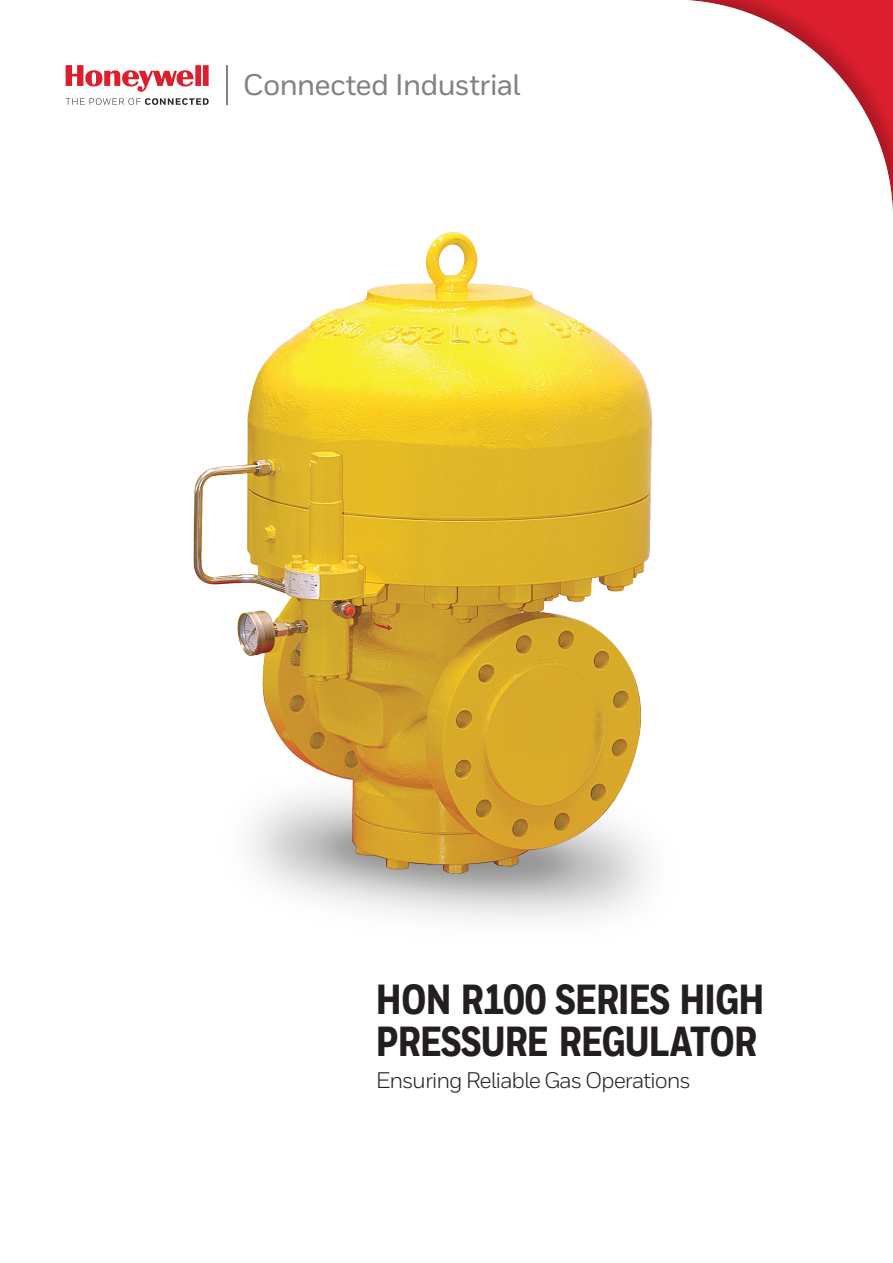
<style>
.page{position:relative;width:893px;height:1263px;background:#fff}
.page>*{position:absolute;margin:0;border:0;box-sizing:border-box;transform-origin:0 0}
.t1{font:800 42px/42px "Honeywell Cond";letter-spacing:-.02em;color:#231f20}
.t2{font:30.3px "Honeywell Sans";letter-spacing:-.04em;color:#808285}
.t3{font:500 29.7px "Honeywell Sans";letter-spacing:-.035em;color:#808285}
.t4{font:22.5px "Honeywell Sans";letter-spacing:-.05em;color:#231f20}
</style>
<div class="page">
<svg style="left:66px;top:98px;width:143px;height:7px"></svg>
<hr style="left:227px;top:65px;width:1px;height:40px;background:#808285">
<svg style="left:66px;top:65px;width:143px;height:27px"></svg>
<img style="left:193px;top:232px;width:460px;height:688px">
<p class="t2" style="left:223px;top:58px;width:294px">I Connected Industrial</p>
<p class="t3" style="left:243px;top:67px;width:279px">Connected Industrial</p>
<p class="t1" style="left:376px;top:979px;width:385px">HON R100 SERIES HIGH<br>PRESSURE REGULATOR</p>
<p class="t4" style="left:376px;top:1066px;width:316px">Ensuring Reliable Gas Operations</p>
</div>
